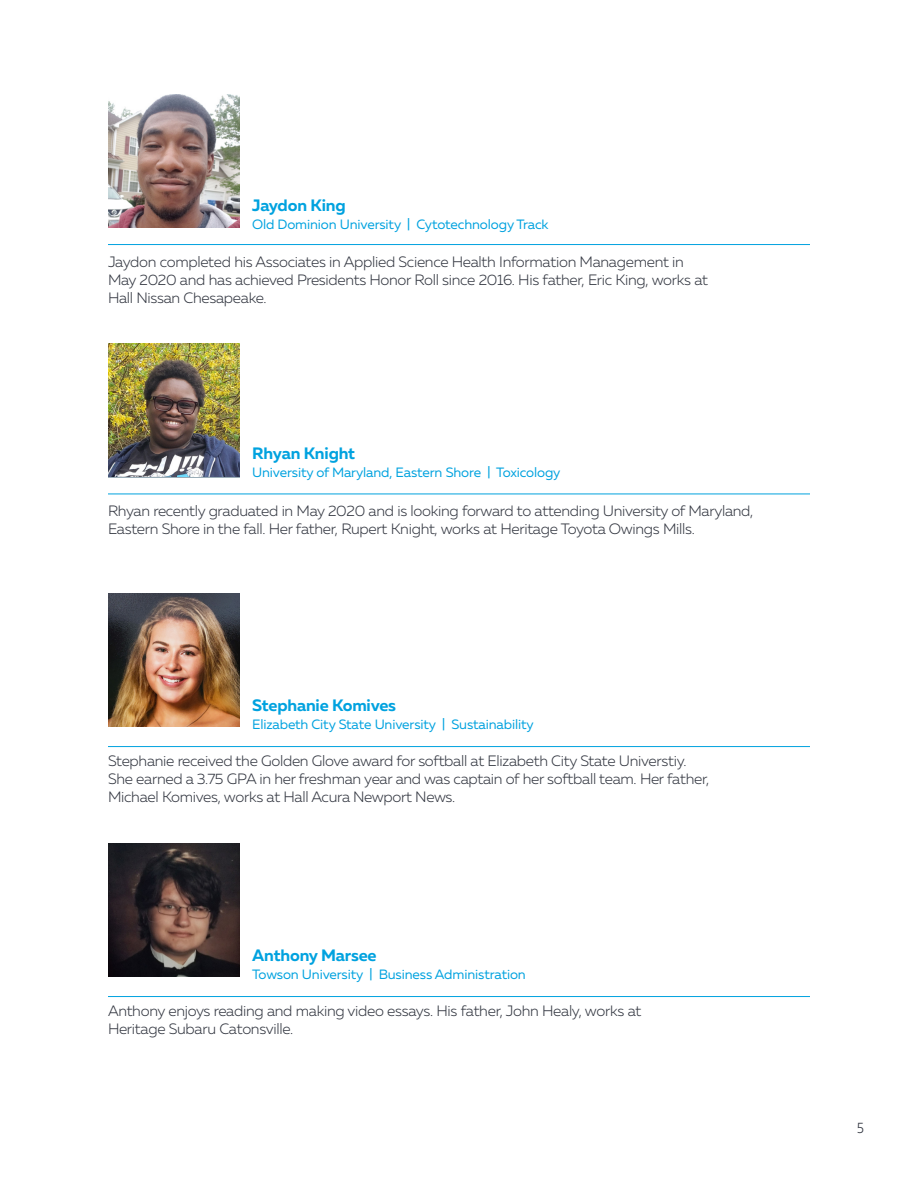
<style>
.page{position:relative;width:918px;height:1188px;background:#fff}
.page>*{position:absolute;margin:0;border:0;box-sizing:border-box;transform-origin:0 0}
.t1{font:700 16.5px "Muller";letter-spacing:-.01em;color:#00a2df}
.t2{font:300 15px/18px "Muller";letter-spacing:-.02em;color:#323640}
.t3{font:300 15px "Muller Narrow";color:#323640}
.t4{font:13.5px "Muller";letter-spacing:-.01em;color:#00a2df}
</style>
<div class="page">
<hr style="left:108px;top:746px;width:702px;height:1px;background:#00a2df">
<hr style="left:108px;top:244px;width:702px;height:1px;background:#00a2df">
<hr style="left:108px;top:494px;width:702px;height:1px;background:#00a2df">
<img style="left:108px;top:344px;width:132px;height:133px">
<img style="left:108px;top:593px;width:132px;height:134px">
<hr style="left:108px;top:996px;width:702px;height:1px;background:#00a2df">
<img style="left:108px;top:843px;width:132px;height:134px">
<img style="left:108px;top:94px;width:132px;height:134px">
<p class="t1" style="left:252px;top:195px;width:95px">Jaydon King</p>
<p class="t4" style="left:252px;top:216px;width:298px">Old Dominion University | Cytotechnology Track</p>
<p class="t2" style="left:108px;top:253px;width:577px">Jaydon completed his Associates in Applied Science Health Information Management in</p>
<p class="t2" style="left:108px;top:271px;width:602px">May 2020 and has achieved Presidents Honor Roll since 2016. His father, Eric King, works at</p>
<p class="t2" style="left:108px;top:289px;width:160px">Hall Nissan Chesapeake.</p>
<p class="t1" style="left:252px;top:443px;width:104px">Rhyan Knight</p>
<p class="t4" style="left:252px;top:464px;width:310px">University of Maryland, Eastern Shore | Toxicology</p>
<p class="t2" style="left:108px;top:502px;width:647px">Rhyan recently graduated in May 2020 and is looking forward to attending University of Maryland,<br>Eastern Shore in the fall. Her father, Rupert Knight, works at Heritage Toyota Owings Mills.</p>
<p class="t1" style="left:252px;top:695px;width:145px">Stephanie Komives</p>
<p class="t4" style="left:252px;top:716px;width:283px">Elizabeth City State University | Sustainability</p>
<p class="t2" style="left:108px;top:751px;width:603px">Stephanie received the Golden Glove award for softball at Elizabeth City State Universtiy.<br>She earned a 3.75 GPA in her freshman year and was captain of her softball team. Her father,<br>Michael Komives, works at Hall Acura Newport News.</p>
<p class="t1" style="left:252px;top:945px;width:126px">Anthony Marsee</p>
<p class="t4" style="left:252px;top:966px;width:275px">Towson University | Business Administration</p>
<p class="t2" style="left:108px;top:1001px;width:535px">Anthony enjoys reading and making video essays. His father, John Healy, works at</p>
<p class="t2" style="left:108px;top:1019px;width:187px">Heritage Subaru Catonsville.</p>
<p class="t3" style="left:857px;top:1119px;width:8px">5</p>
</div>
